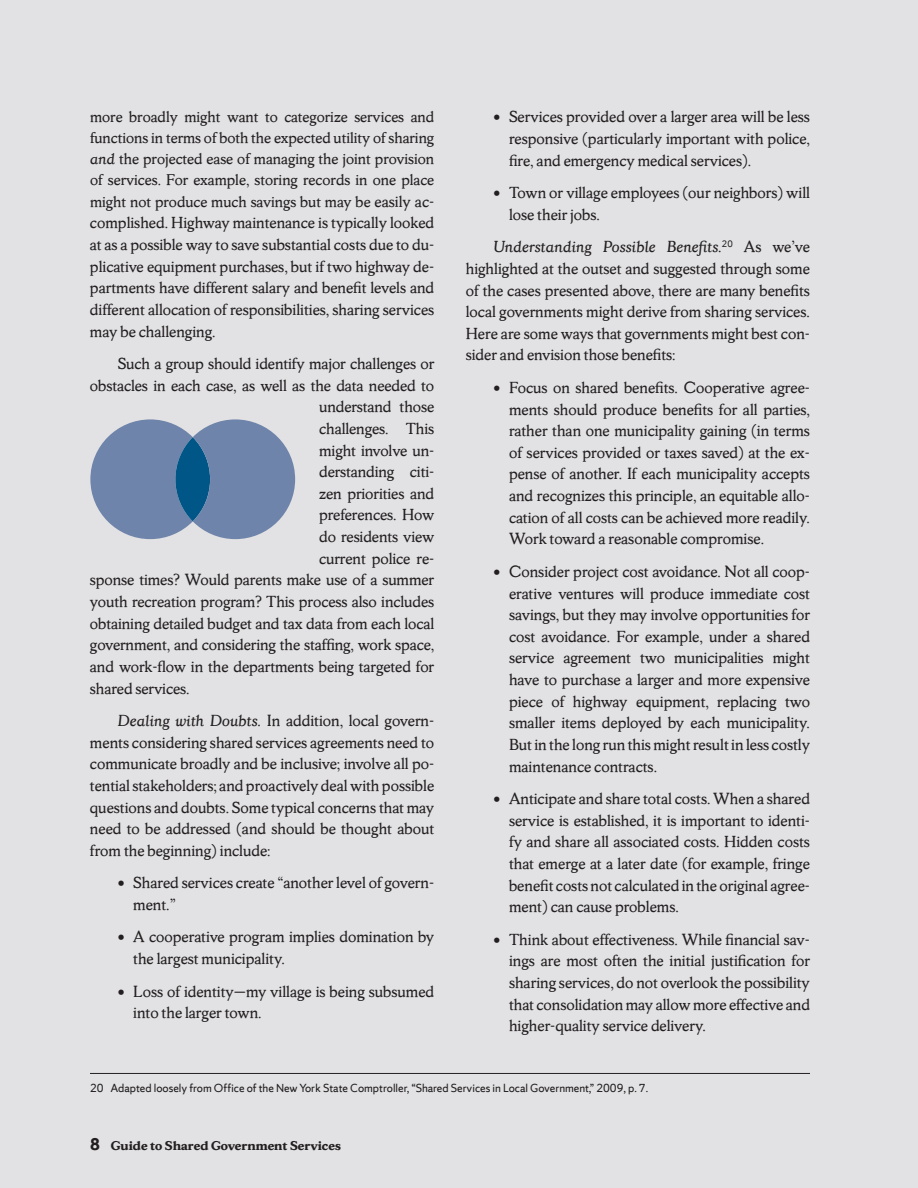
<style>
.page{position:relative;width:918px;height:1188px;background:#e2e2e4}
.page>*{position:absolute;margin:0;border:0;box-sizing:border-box;transform-origin:0 0}
.t1{font:16.95px/21.6px "Sherman Serif";color:#231f20;text-align:justify}
.t2{font:16.5px/21.1px "Sherman Serif";color:#231f20;text-align:justify}
.t3{font:700 13.5px "Sherman Serif";color:#231f20}
.t4{font:12.3px "Sherman Sans";color:#231f20}
.s1{font-style:italic}
.s2{font-size:16.95px}
.s3{font-family:"Sherman Sans";font-size:18px}
</style>
<div class="page">
<hr style="left:90px;top:1073px;width:720px;height:1px;background:#231f20">
<svg style="left:90px;top:419px;width:205px;height:120px"></svg>
<p class="t2" style="left:90px;top:106px;width:346px">more broadly might want to categorize services and functions in terms of both the expected utility of sharing <span class="s1">and</span> the projected ease of managing the joint provision of services. For example, storing records in one place might not produce much savings but may be <span class="s2">easily ac-</span></p>
<p class="t1" style="left:90px;top:212px;width:346px">complished. Highway maintenance is typically looked at as a possible way to save substantial costs due to du&shy;plicative equipment purchases, but if two highway de&shy;partments have different salary and benefit levels and different allocation of responsibilities, sharing services may be challenging.</p>
<p class="t1" style="left:118px;top:352px;width:318px">Such a group should identify major challenges or</p>
<p class="t1" style="left:90px;top:374px;width:346px">obstacles in each case, as well as the data needed to</p>
<p class="t1" style="left:319px;top:396px;width:117px">understand those</p>
<p class="t1" style="left:319px;top:417px;width:117px">challenges. This</p>
<p class="t1" style="left:319px;top:439px;width:117px">might involve un-</p>
<p class="t1" style="left:319px;top:461px;width:117px">derstanding citi-</p>
<p class="t1" style="left:319px;top:482px;width:117px">zen priorities and</p>
<p class="t1" style="left:319px;top:504px;width:117px">preferences. How</p>
<p class="t1" style="left:319px;top:525px;width:117px">do residents view</p>
<p class="t1" style="left:319px;top:547px;width:117px">current police re-</p>
<p class="t1" style="left:90px;top:569px;width:346px">sponse times? Would parents make use of a summer</p>
<p class="t1" style="left:90px;top:590px;width:346px">youth recreation program? This process also includes</p>
<p class="t1" style="left:90px;top:612px;width:346px">obtaining detailed budget and tax data from each local</p>
<p class="t1" style="left:90px;top:634px;width:346px">government, and considering the staffing, work space,</p>
<p class="t1" style="left:90px;top:655px;width:346px">and work-flow in the departments being targeted for</p>
<p class="t1" style="left:90px;top:677px;width:101px">shared services.</p>
<p class="t1" style="left:90px;top:709px;width:346px;text-indent:28px"><span class="s1">Dealing with Doubts.</span> In addition, local govern&shy;ments considering shared services agreements need to communicate broadly and be inclusive; involve all po&shy;tential stakeholders; and proactively deal with possible questions and doubts. Some typical concerns that may need to be addressed (and should be thought about from the beginning) include:</p>
<p class="t1" style="left:133px;top:872px;width:302px;text-indent:-15px">• Shared services create “another level of govern&shy;ment.”</p>
<p class="t1" style="left:133px;top:926px;width:302px;text-indent:-15px">• A cooperative program implies domination by the largest municipality.</p>
<p class="t1" style="left:133px;top:980px;width:302px;text-indent:-15px">• Loss of identity—my village is being subsumed into the larger town.</p>
<p class="t1" style="left:509px;top:106px;width:303px;text-indent:-15px">• Services provided over a larger area will be less responsive (particularly important with police, fire, and emergency medical services).</p>
<p class="t1" style="left:509px;top:182px;width:302px;text-indent:-15px">• Town or village employees (our neighbors) will lose their jobs.</p>
<p class="t1" style="left:466px;top:236px;width:346px;text-indent:28px"><span class="s1">Understanding Possible Benefits.</span><sup>20</sup> As we’ve highlighted at the outset and suggested through some of the cases presented above, there are many benefits local governments might derive from sharing services.<br>Here are some ways that governments might best con&shy;sider and envision those benefits:</p>
<p class="t1" style="left:509px;top:376px;width:302px;text-indent:-15px">• Focus on shared benefits. Cooperative agree&shy;ments should produce benefits for all parties, rather than one municipality gaining (in terms of services provided or taxes saved) at the ex&shy;pense of another. If each municipality accepts and recognizes this principle, an equitable allo&shy;cation of all costs can be achieved more readily.<br>Work toward a reasonable compromise.</p>
<p class="t1" style="left:509px;top:560px;width:303px;text-indent:-15px">• Consider project cost avoidance. Not all coop&shy;erative ventures will produce immediate cost savings, but they may involve opportunities for cost avoidance. For example, under a shared service agreement two municipalities might have to purchase a larger and more expensive piece of highway equipment, replacing two smaller items deployed by each municipality.<br>But in the long run this might result in less costly maintenance contracts.</p>
<p class="t1" style="left:509px;top:787px;width:302px;text-indent:-15px">• Anticipate and share total costs. When a shared service is established, it is important to identi&shy;fy and share all associated costs. Hidden costs that emerge at a later date (for example, fringe benefit costs not calculated in the original agree&shy;ment) can cause problems.</p>
<p class="t1" style="left:509px;top:928px;width:302px;text-indent:-15px">• Think about effectiveness. While financial sav&shy;ings are most often the initial justification for sharing services, do not overlook the possibility that consolidation may allow more effective and higher-quality service delivery.</p>
<p class="t4" style="left:90px;top:1081px;width:560px">20 Adapted loosely from Office of the New York State Comptroller, “Shared Services in Local Government,” 2009, p. 7.</p>
<p class="t3" style="left:90px;top:1137px;width:252px"><span class="s3">8</span> Guide to Shared Government Services</p>
</div>
